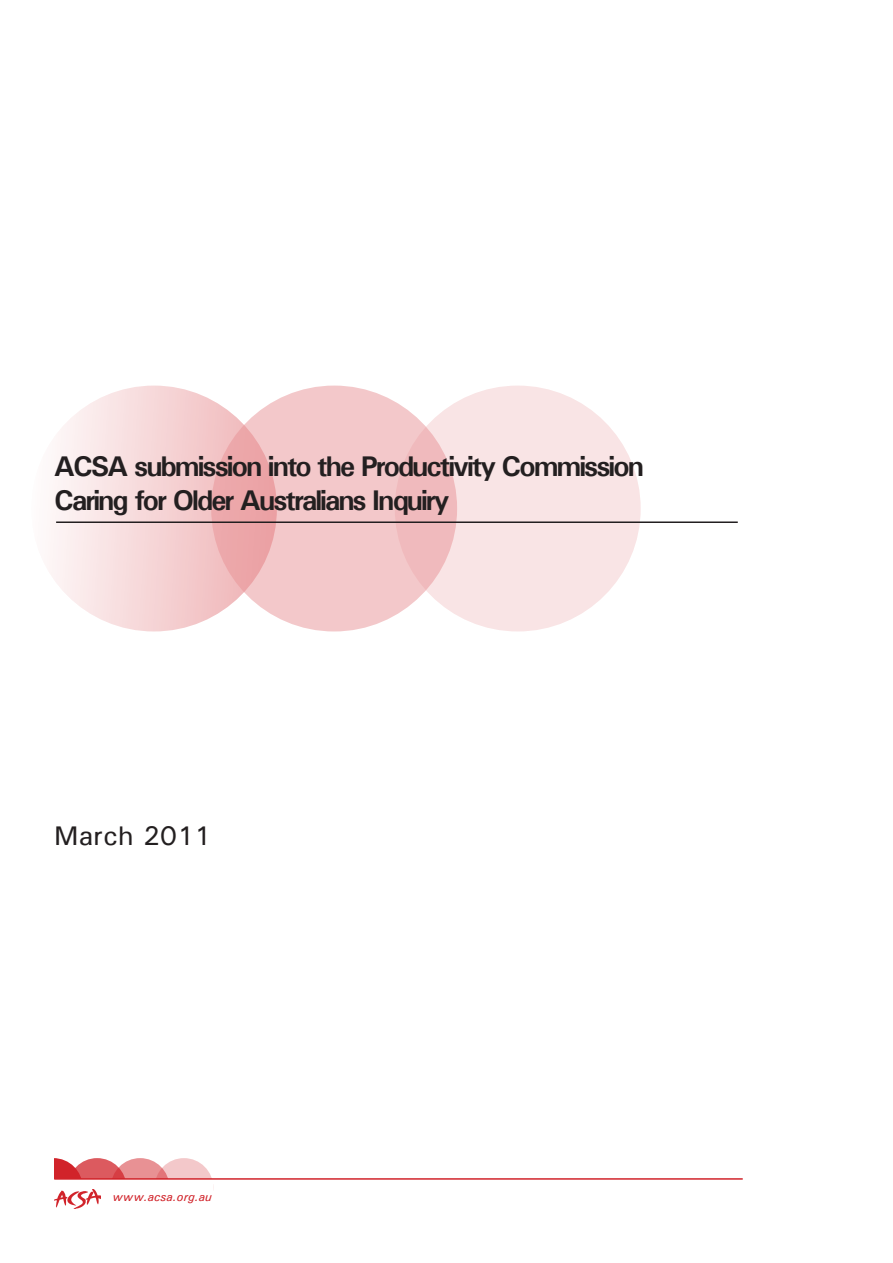
<style>
.page{position:relative;width:893px;height:1263px;background:#fff}
.page>*{position:absolute;margin:0;border:0;box-sizing:border-box;transform-origin:0 0}
.t1{font:700 28.5px/34.2px "Univers";letter-spacing:-.07em;color:#231f20}
.t2{font:500 27px "Univers";letter-spacing:.01em;color:#231f20}
.t3{font:italic 500 12px "Univers";color:#d1232a}
</style>
<div class="page">
<div style="left:211px;top:386px;width:246px;height:245px;background:#f3c8ca;border-radius:50%"></div>
<svg style="left:395px;top:386px;width:246px;height:245px;background:#f7dddf"></svg>
<div style="left:31px;top:386px;width:246px;height:245px;background:linear-gradient(to right,#fff,#eba3a6);border-radius:50%"></div>
<div style="left:111px;top:1158px;width:58px;height:59px;background:#e89194;border-radius:50%"></div>
<svg style="left:155px;top:1158px;width:58px;height:59px"></svg>
<svg style="left:68px;top:1158px;width:58px;height:59px"></svg>
<div style="left:24px;top:1158px;width:59px;height:59px;background:#d1232a;border-radius:50%"></div>
<div style="left:10px;top:1180px;width:203px;height:69px;background:#fff"></div>
<hr style="left:54px;top:1178px;width:689px;height:2px;background:#d1232a">
<img style="left:54px;top:1189px;width:47px;height:20px">
<div style="left:17px;top:1135px;width:37px;height:68px;background:#fff"></div>
<hr style="left:56px;top:521px;width:682px;height:2px;background:#231f20">
<p class="t1" style="left:54px;top:448px;width:591px">ACSA submission into the Productivity Commission<br>Caring for Older Australians Inquiry</p>
<p class="t2" style="left:54px;top:819px;width:159px">March 2011</p>
<p class="t3" style="left:113px;top:1189px;width:101px">www.acsa.org.au</p>
</div>
